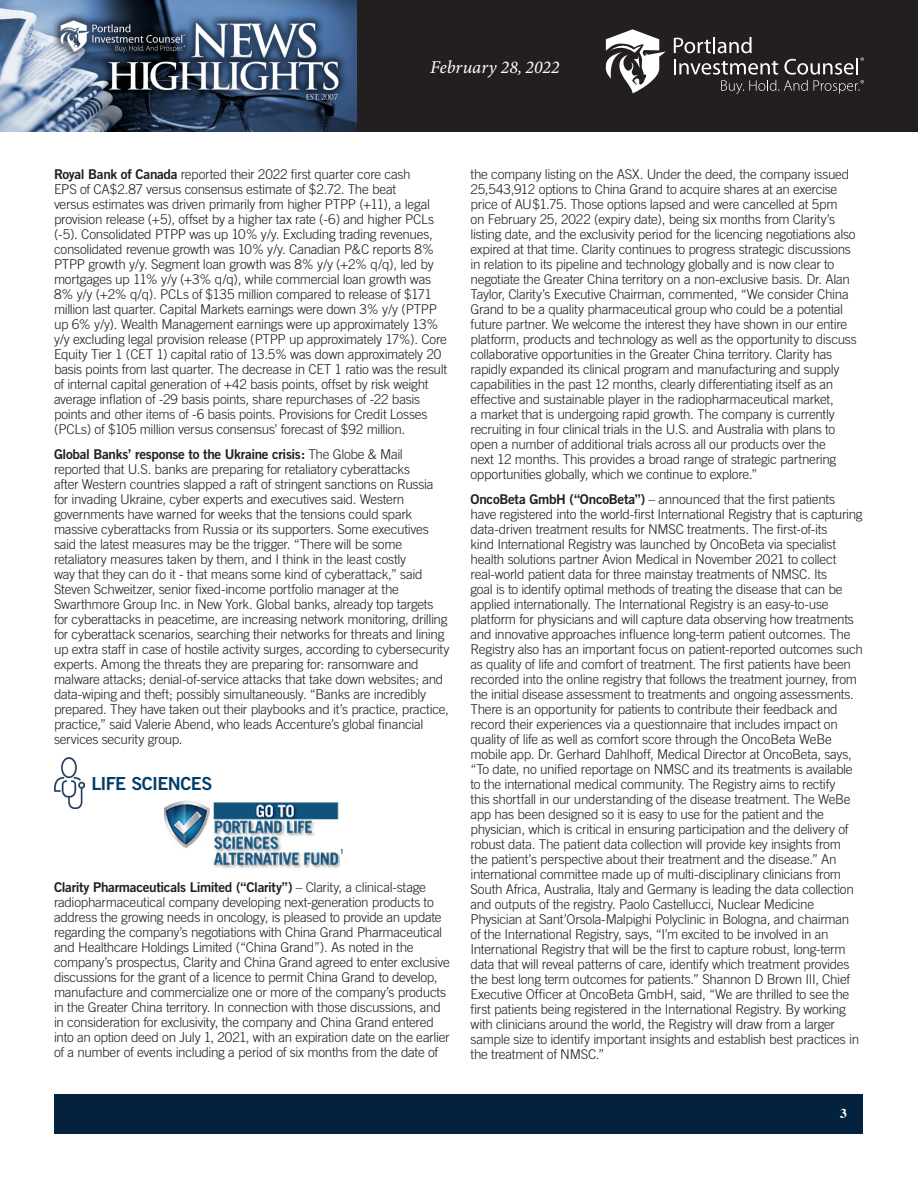
<style>
.page{position:relative;width:918px;height:1188px;background:#fff}
.page>*{position:absolute;margin:0;border:0;box-sizing:border-box;transform-origin:0 0}
.t1{font:italic 18px "Minion Variable Concept";color:#fff}
.Article_-_Body{font:18px "Trade Gothic Bold Two";letter-spacing:-.035em;color:#003e69}
.Article_-_Body-2{font:300 13.5px/15px "Trade Gothic";letter-spacing:-.02em;color:#231f20}
.t2{font:700 13.5px "Times";color:#fff}
.t3{font:7.05px "Trade Gothic Bold Cond Twenty";color:#003e69}
.s1{font-family:"Trade Gothic Bold Two";font-weight:400}
</style>
<div class="page">
<div style="left:356px;top:0;width:562px;height:132px;background:#231f20"></div>
<img style="left:0;top:0;width:356px;height:132px">
<svg style="left:674px;top:37px;width:190px;height:57px"></svg>
<svg style="left:606px;top:29px;width:60px;height:64px"></svg>
<div style="left:55px;top:1094px;width:808px;height:39px;background:#04213e"></div>
<img style="left:54px;top:758px;width:31px;height:50px">
<img style="left:164px;top:801px;width:176px;height:67px">
<h1 class="t1" style="left:430px;top:55px;width:131px">February 28, 2022</h1>
<p class="Article_-_Body-2" style="left:54px;top:167px;width:395px"><span class="s1">Royal Bank of Canada</span> reported their 2022 first quarter core cash<br>EPS of CA$2.87 versus consensus estimate of $2.72. The beat<br>versus estimates was driven primarily from higher PTPP (+11), a legal provision release (+5), offset by a higher tax rate (-6) and higher PCLs (-5). Consolidated PTPP was up 10% y/y. Excluding trading revenues, consolidated revenue growth was 10% y/y. Canadian P&amp;C reports 8% PTPP growth y/y. Segment loan growth was 8% y/y (+2% q/q), led by mortgages up 11% y/y (+3% q/q), while commercial loan growth was 8% y/y (+2% q/q). PCLs of $135 million compared to release of $171 million last quarter. Capital Markets earnings were down 3% y/y (PTPP up 6% y/y). Wealth Management earnings were up approximately 13% y/y excluding legal provision release (PTPP up approximately 17%). Core Equity Tier 1 (CET 1) capital ratio of 13.5% was down approximately 20 basis points from last quarter. The decrease in CET 1 ratio was the result of internal capital generation of +42 basis points, offset by risk weight average inflation of -29 basis points, share repurchases of -22 basis points and other items of -6 basis points. Provisions for Credit Losses (PCLs) of $105 million versus consensus’ forecast of $92 million.</p>
<p class="Article_-_Body-2" style="left:54px;top:447px;width:397px"><span class="s1">Global Banks’ response to the Ukraine crisis:</span> The Globe &amp; Mail reported that U.S. banks are preparing for retaliatory cyberattacks<br>after Western countries slapped a raft of stringent sanctions on Russia for invading Ukraine, cyber experts and executives said. Western governments have warned for weeks that the tensions could spark massive cyberattacks from Russia or its supporters. Some executives said the latest measures may be the trigger. “There will be some retaliatory measures taken by them, and I think in the least costly<br>way that they can do it - that means some kind of cyberattack,” said Steven Schweitzer, senior fixed-income portfolio manager at the Swarthmore Group Inc. in New York. Global banks, already top targets for cyberattacks in peacetime, are increasing network monitoring, drilling for cyberattack scenarios, searching their networks for threats and lining up extra staff in case of hostile activity surges, according to cybersecurity experts. Among the threats they are preparing for: ransomware and malware attacks; denial-of-service attacks that take down websites; and data-wiping and theft; possibly simultaneously. “Banks are incredibly prepared. They have taken out their playbooks and it’s practice, practice, practice,” said Valerie Abend, who leads Accenture’s global financial services security group.</p>
<p class="Article_-_Body" style="left:91px;top:772px;width:122px">LIFE SCIENCES</p>
<p class="t3" style="left:341px;top:847px;width:5px">1</p>
<p class="Article_-_Body-2" style="left:54px;top:880px;width:398px"><span class="s1">Clarity Pharmaceuticals Limited (“Clarity”)</span> – Clarity, a clinical-stage radiopharmaceutical company developing next-generation products to address the growing needs in oncology, is pleased to provide an update regarding the company’s negotiations with China Grand Pharmaceutical and Healthcare Holdings Limited (“China Grand”). As noted in the company’s prospectus, Clarity and China Grand agreed to enter exclusive discussions for the grant of a licence to permit China Grand to develop, manufacture and commercialize one or more of the company’s products in the Greater China territory. In connection with those discussions, and in consideration for exclusivity, the company and China Grand entered into an option deed on July 1, 2021, with an expiration date on the earlier of a number of events including a period of six months from the date of</p>
<p class="Article_-_Body-2" style="left:471px;top:167px;width:388px">the company listing on the ASX. Under the deed, the company issued 25,543,912 options to China Grand to acquire shares at an exercise price of AU$1.75. Those options lapsed and were cancelled at 5pm<br>on February 25, 2022 (expiry date), being six months from Clarity’s listing date, and the exclusivity period for the licencing negotiations also expired at that time. Clarity continues to progress strategic discussions in relation to its pipeline and technology globally and is now clear to negotiate the Greater China territory on a non-exclusive basis. Dr. Alan Taylor, Clarity’s Executive Chairman, commented, “We consider China Grand to be a quality pharmaceutical group who could be a potential future partner. We welcome the interest they have shown in our entire platform, products and technology as well as the opportunity to discuss collaborative opportunities in the Greater China territory. Clarity has rapidly expanded its clinical program and manufacturing and supply capabilities in the past 12 months, clearly differentiating itself as an effective and sustainable player in the radiopharmaceutical market,<br>a market that is undergoing rapid growth. The company is currently recruiting in four clinical trials in the U.S. and Australia with plans to open a number of additional trials across all our products over the<br>next 12 months. This provides a broad range of strategic partnering opportunities globally, which we continue to explore.”</p>
<p class="Article_-_Body-2" style="left:471px;top:491px;width:394px"><span class="s1">OncoBeta GmbH (“OncoBeta”)</span> – announced that the first patients have registered into the world-first International Registry that is capturing data-driven treatment results for NMSC treatments. The first-of-its<br>kind International Registry was launched by OncoBeta via specialist health solutions partner Avion Medical in November 2021 to collect real-world patient data for three mainstay treatments of NMSC. Its<br>goal is to identify optimal methods of treating the disease that can be applied internationally. The International Registry is an easy-to-use platform for physicians and will capture data observing how treatments and innovative approaches influence long-term patient outcomes. The Registry also has an important focus on patient-reported outcomes such as quality of life and comfort of treatment. The first patients have been recorded into the online registry that follows the treatment journey, from the initial disease assessment to treatments and ongoing assessments.<br>There is an opportunity for patients to contribute their feedback and record their experiences via a questionnaire that includes impact on quality of life as well as comfort score through the OncoBeta WeBe mobile app. Dr. Gerhard Dahlhoff, Medical Director at OncoBeta, says, “To date, no unified reportage on NMSC and its treatments is available to the international medical community. The Registry aims to rectify<br>this shortfall in our understanding of the disease treatment. The WeBe app has been designed so it is easy to use for the patient and the physician, which is critical in ensuring participation and the delivery of robust data. The patient data collection will provide key insights from<br>the patient’s perspective about their treatment and the disease.” An international committee made up of multi-disciplinary clinicians from South Africa, Australia, Italy and Germany is leading the data collection and outputs of the registry. Paolo Castellucci, Nuclear Medicine Physician at Sant’Orsola-Malpighi Polyclinic in Bologna, and chairman<br>of the International Registry, says, “I’m excited to be involved in an International Registry that will be the first to capture robust, long-term data that will reveal patterns of care, identify which treatment provides the best long term outcomes for patients.” Shannon D Brown III, Chief Executive Officer at OncoBeta GmbH, said, “We are thrilled to see the first patients being registered in the International Registry. By working with clinicians around the world, the Registry will draw from a larger sample size to identify important insights and establish best practices in the treatment of NMSC.”</p>
<p class="t2" style="left:840px;top:1100px;width:8px">3</p>
</div>
